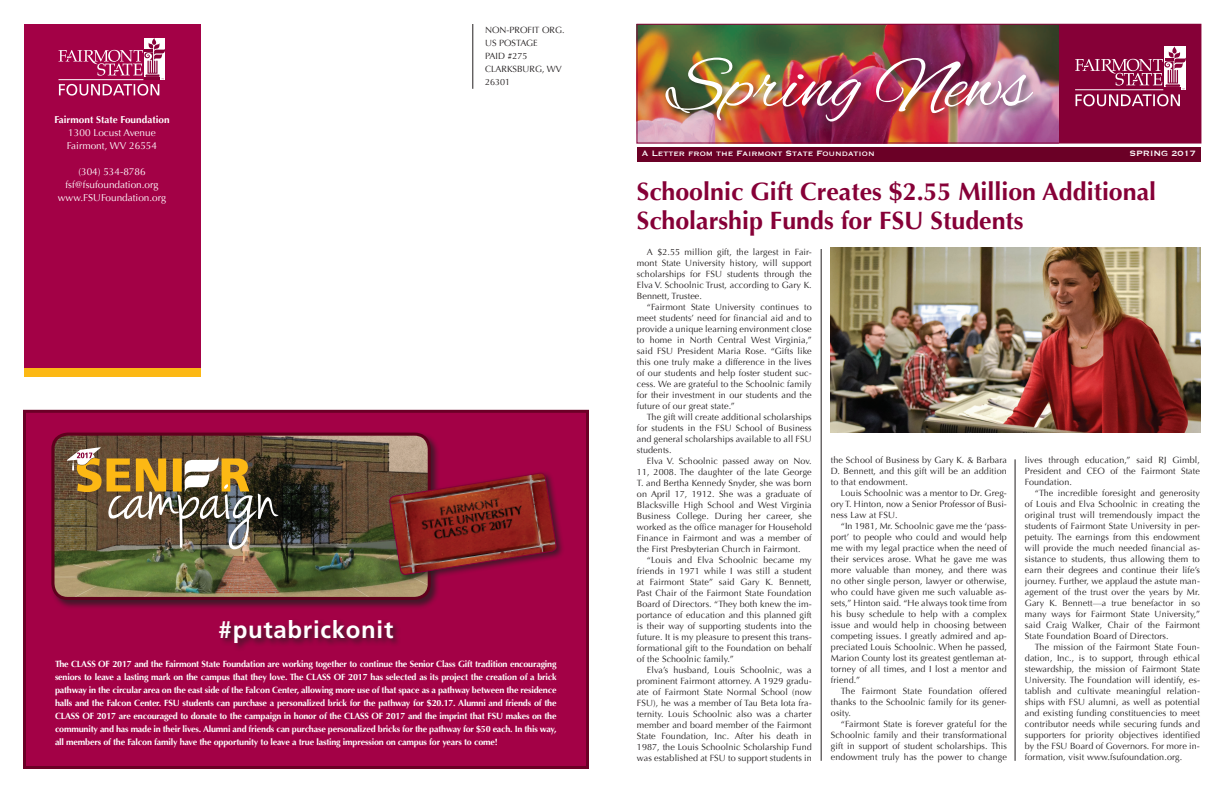
<style>
.page{position:relative;width:1224px;height:792px;background:#fff}
.page>*{position:absolute;margin:0;border:0;box-sizing:border-box;transform-origin:0 0}
.t1{font:77px "Alex Brush";color:#fff}
.t2{font:700 25px/29px "Optima";color:#860037}
.t3{font:700 24px "Frutiger";letter-spacing:.03em;color:#fff}
.t4{font:10px/13px "Optima";color:#fff}
.t5{font:10px "Copperplate";color:#fff}
.t6{font:700 10px "Optima";color:#fff}
.t7{font:9px/11px "Optima";letter-spacing:.01em;color:#231f20;text-align:justify}
.t8{font:700 9px/13px "Optima";letter-spacing:-.02em;color:#fff;text-align:justify}
</style>
<div class="page">
<img style="left:831px;top:247px;width:369px;height:186px">
<hr style="left:821px;top:249px;width:1px;height:512px;background:#231f20">
<hr style="left:1015px;top:459px;width:1px;height:302px;background:#231f20">
<div style="left:24px;top:24px;width:176px;height:352px;background:#a30146"></div>
<div style="left:24px;top:368px;width:176px;height:9px;background:#fcb814"></div>
<svg style="left:59px;top:38px;width:106px;height:58px"></svg>
<hr style="left:59px;top:79px;width:84px;height:1px;background:#fff">
<hr style="left:473px;top:24px;width:1px;height:65px;background:#231f20">
<div style="left:23px;top:410px;width:566px;height:359px;background:#a30146;border:3px solid #6b0026"></div>
<div style="left:50px;top:431px;width:390px;height:178px;background:#231f20;opacity:.75"></div>
<img style="left:53px;top:434px;width:376px;height:164px">
<div style="left:51px;top:433px;width:380px;height:167px;border:3px solid #5f001d;border-radius:15px"></div>
<div style="left:387px;top:471px;width:178px;height:112px;background:#231f20;opacity:.75"></div>
<img style="left:389px;top:467px;width:168px;height:114px">
<div style="left:218px;top:619px;width:184px;height:33px;background:#231f20;opacity:.75"></div>
<svg style="left:67px;top:447px;width:212px;height:102px;background:#7e6a47"></svg>
<div style="left:637px;top:24px;width:564px;height:119px;background:#860037"></div>
<img style="left:638px;top:26px;width:420px;height:116px">
<div style="left:636px;top:24px;width:565px;height:120px;border:1px solid #860037"></div>
<div style="left:637px;top:147px;width:564px;height:14px;background:#6b0026"></div>
<svg style="left:1075px;top:46px;width:111px;height:60px"></svg>
<hr style="left:1075px;top:89px;width:88px;height:1px;background:#fff">
<div style="left:664px;top:56px;width:378px;height:75px;background:#231f20;opacity:.5"></div>
<p class="t6" style="left:54px;top:113px;width:117px">Fairmont State Foundation</p>
<p class="t4" style="left:67px;top:126px;width:92px">1300 Locust Avenue<br>Fairmont, WV 26554</p>
<p class="t4" style="left:58px;top:165px;width:110px;text-align:center">(304) 534-8786 fsf@fsufoundation.org www.FSUFoundation.org</p>
<p class="t7" style="left:485px;top:24px;width:81px;line-height:13px;text-align:left">NON-PROFIT ORG.<br>US POSTAGE<br>PAID #275<br>CLARKSBURG, WV<br>26301</p>
<h3 class="t3" style="left:219px;top:615px;width:176px">#putabrickonit</h3>
<p class="t8" style="left:55px;top:657px;width:503px">The CLASS OF 2017 and the Fairmont State Foundation are working together to continue the Senior Class Gift tradition encouraging seniors to leave a lasting mark on the campus that they love. The CLASS OF 2017 has selected as its project the creation of a brick pathway in the circular area on the east side of the Falcon Center, allowing more use of that space as a pathway between the residence halls and the Falcon Center. FSU students can purchase a personalized brick for the pathway for $20.17. Alumni and friends of the CLASS OF 2017 are encouraged to donate to the campaign in honor of the CLASS OF 2017 and the imprint that FSU makes on the community and has made in their lives. Alumni and friends can purchase personalized bricks for the pathway for $50 each. In this way, all members of the Falcon family have the opportunity to leave a true lasting impression on campus for years to come!</p>
<h1 class="t1" style="left:667px;top:42px;width:364px">Spring News</h1>
<p class="t5" style="left:642px;top:147px;width:234px">A Letter from the Fairmont State Foundation</p>
<p class="t5" style="left:1130px;top:147px;width:68px">SPRING 2017</p>
<h2 class="t2" style="left:637px;top:177px;width:521px">Schoolnic Gift Creates $2.55 Million Additional<br>Scholarship Funds for FSU Students</h2>
<p class="t7" style="left:637px;top:246px;width:176px;text-indent:10px">A $2.55 million gift, the largest in Fair&shy;mont State University history, will support scholarships for FSU students through the Elva V. Schoolnic Trust, according to Gary K.<br>Bennett, Trustee.</p>
<p class="t7" style="left:637px;top:301px;width:176px;text-indent:10px">“Fairmont State University continues to meet students’ need for financial aid and to provide a unique learning environment close to home in North Central West Virginia,” said FSU President Maria Rose. “Gifts like this one truly make a difference in the lives of our students and help foster student suc&shy;cess. We are grateful to the Schoolnic family for their investment in our students and the future of our great state.”</p>
<p class="t7" style="left:637px;top:411px;width:176px;text-indent:10px">The gift will create additional scholarships for students in the FSU School of Business and general scholarships available to all FSU students.</p>
<p class="t7" style="left:637px;top:455px;width:176px;text-indent:10px">Elva V. Schoolnic passed away on Nov.<br>11, 2008. The daughter of the late George T. and Bertha Kennedy Snyder, she was born on April 17, 1912. She was a graduate of Blacksville High School and West Virginia Business College. During her career, she worked as the office manager for Household Finance in Fairmont and was a member of the First Presbyterian Church in Fairmont.</p>
<p class="t7" style="left:637px;top:554px;width:176px;text-indent:10px">“Louis and Elva Schoolnic became my friends in 1971 while I was still a student at Fairmont State” said Gary K. Bennett, Past Chair of the Fairmont State Foundation Board of Directors. “They both knew the im&shy;portance of education and this planned gift is their way of supporting students into the future. It is my pleasure to present this trans&shy;formational gift to the Foundation on behalf of the Schoolnic family.”</p>
<p class="t7" style="left:637px;top:664px;width:176px;text-indent:10px">Elva’s husband, Louis Schoolnic, was a prominent Fairmont attorney. A 1929 gradu&shy;ate of Fairmont State Normal School (now FSU), he was a member of Tau Beta Iota fra&shy;ternity. Louis Schoolnic also was a charter member and board member of the Fairmont State Foundation, Inc. After his death in 1987, the Louis Schoolnic Scholarship Fund was established at FSU to support students in</p>
<p class="t7" style="left:831px;top:455px;width:177px">the School of Business by Gary K. &amp; Barbara D. Bennett, and this gift will be an addition to that endowment.</p>
<p class="t7" style="left:831px;top:488px;width:178px;text-indent:10px">Louis Schoolnic was a mentor to Dr. Greg&shy;ory T. Hinton, now a Senior Professor of Busi&shy;ness Law at FSU.</p>
<p class="t7" style="left:831px;top:521px;width:178px;text-indent:10px">“In 1981, Mr. Schoolnic gave me the ‘pass&shy;port’ to people who could and would help me with my legal practice when the need of their services arose. What he gave me was more valuable than money, and there was no other single person, lawyer or otherwise, who could have given me such valuable as&shy;sets,” Hinton said. “He always took time from his busy schedule to help with a complex issue and would help in choosing between competing issues. I greatly admired and ap&shy;preciated Louis Schoolnic. When he passed, Marion County lost its greatest gentleman at&shy;torney of all times, and I lost a mentor and friend.”</p>
<p class="t7" style="left:831px;top:686px;width:178px;text-indent:10px">The Fairmont State Foundation offered thanks to the Schoolnic family for its gener&shy;osity.</p>
<p class="t7" style="left:831px;top:719px;width:178px;text-indent:10px">“Fairmont State is forever grateful for the Schoolnic family and their transformational gift in support of student scholarships. This endowment truly has the power to change</p>
<p class="t7" style="left:1025px;top:455px;width:177px">lives through education,” said RJ Gimbl, President and CEO of the Fairmont State Foundation.</p>
<p class="t7" style="left:1025px;top:488px;width:177px;text-indent:10px">“The incredible foresight and generosity of Louis and Elva Schoolnic in creating the original trust will tremendously impact the students of Fairmont State University in per&shy;petuity. The earnings from this endowment will provide the much needed financial as&shy;sistance to students, thus allowing them to earn their degrees and continue their life’s journey. Further, we applaud the astute man&shy;agement of the trust over the years by Mr.<br>Gary K. Bennett—a true benefactor in so many ways for Fairmont State University,” said Craig Walker, Chair of the Fairmont State Foundation Board of Directors.</p>
<p class="t7" style="left:1025px;top:642px;width:177px;text-indent:10px">The mission of the Fairmont State Foun&shy;dation, Inc., is to support, through ethical stewardship, the mission of Fairmont State University. The Foundation will identify, es&shy;tablish and cultivate meaningful relation&shy;ships with FSU alumni, as well as potential and existing funding constituencies to meet contributor needs while securing funds and supporters for priority objectives identified by the FSU Board of Governors. For more in&shy;formation, visit www.fsufoundation.org.</p>
</div>
